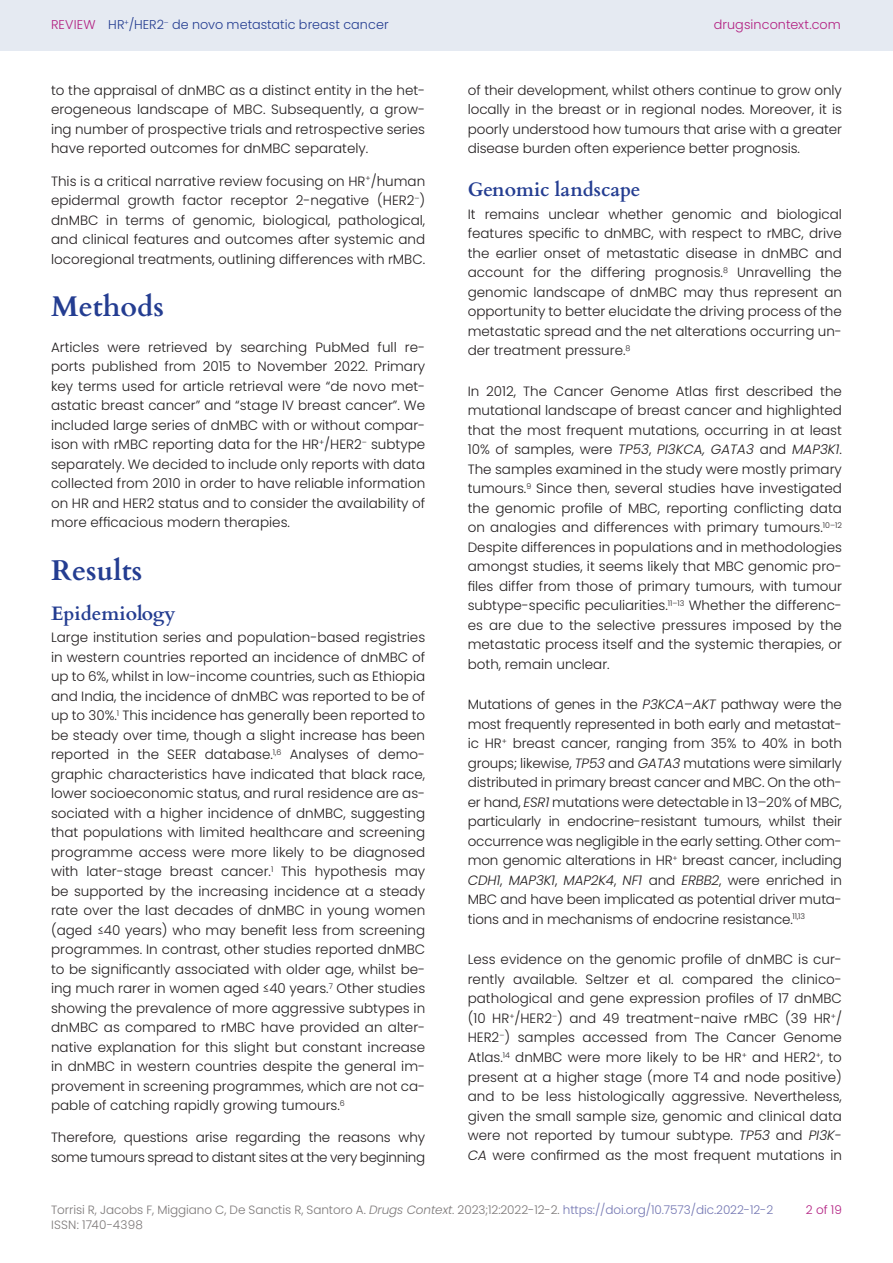
<style>
.page{position:relative;width:893px;height:1263px;background:#fff}
.page>*{position:absolute;margin:0;border:0;box-sizing:border-box;transform-origin:0 0}
.t1{font:700 28.5px "Cardo";color:#243d91}
.t2{font:700 19.5px "Cardo";color:#243d91}
.Body_Black{font:300 13.5px/19.5px "Poppins";color:#231f20;text-align:justify}
.Body_Black_First{font:300 13.5px/19.5px "Poppins";color:#231f20;text-align:justify}
.Body_Black-2{font:300 13.5px/19.5px "Poppins";letter-spacing:-.02em;color:#231f20}
.t3{font:300 12.75px "Poppins";letter-spacing:.01em;color:#243d91}
.t4{font:300 12.75px "Poppins";letter-spacing:.01em;color:#b21f81}
.t5{font:300 12px "Poppins";letter-spacing:-.005em;color:#7c7878}
.t6{font:300 12px "Poppins";letter-spacing:.015em;color:#7c7878}
.t7{font:300 12px "Poppins";color:#b21f81}
.s1{color:#b21f81}
.s2{font-style:italic}
.s3{color:#7376b2}
</style>
<div class="page">
<div style="left:0;top:0;width:893px;height:51px;background:#e5eaf2"></div>
<p class="t3" style="left:51px;top:17px;width:339px"><span class="s1">REVIEW</span> HR<sup>+</sup>/HER2<sup>–</sup> de novo metastatic breast cancer</p>
<p class="t4" style="left:714px;top:17px;width:129px">drugsincontext.com</p>
<p class="Body_Black" style="left:51px;top:81px;width:376px">to the appraisal of dnMBC as a distinct entity in the het&shy;erogeneous landscape of MBC. Subsequently, a grow&shy;ing number of prospective trials and retrospective series have reported outcomes for dnMBC separately.</p>
<p class="Body_Black" style="left:51px;top:171px;width:376px">This is a critical narrative review focusing on HR<sup>+</sup>/human epidermal growth factor receptor 2-negative (HER2<sup>–</sup>) dnMBC in terms of genomic, biological, pathological, and clinical features and outcomes after systemic and locoregional treatments, outlining differences with rMBC.</p>
<h1 class="t1" style="left:51px;top:283px;width:115px">Methods</h1>
<p class="Body_Black_First" style="left:51px;top:338px;width:376px">Articles were retrieved by searching PubMed full re&shy;ports published from 2015 to November 2022. Primary key terms used for article retrieval were “de novo met&shy;astatic breast cancer” and “stage IV breast cancer”. We included large series of dnMBC with or without compar&shy;ison with rMBC reporting data for the HR<sup>+</sup>/HER2<sup>–</sup> subtype separately. We decided to include only reports with data collected from 2010 in order to have reliable information on HR and HER2 status and to consider the availability of more efficacious modern therapies.</p>
<h1 class="t1" style="left:51px;top:547px;width:93px">Results</h1>
<h2 class="t2" style="left:51px;top:597px;width:126px">Epidemiology</h2>
<p class="Body_Black_First" style="left:51px;top:628px;width:376px">Large institution series and population-based registries in western countries reported an incidence of dnMBC of up to 6%, whilst in low-income countries, such as Ethiopia and India, the incidence of dnMBC was reported to be of up to 30%.<sup>1</sup> This incidence has generally been reported to be steady over time, though a slight increase has been reported in the SEER database.<sup>1,6</sup> Analyses of demo&shy;graphic characteristics have indicated that black race, lower socioeconomic status, and rural residence are as&shy;sociated with a higher incidence of dnMBC, suggesting that populations with limited healthcare and screening programme access were more likely to be diagnosed with later-stage breast cancer.<sup>1</sup> This hypothesis may be supported by the increasing incidence at a steady rate over the last decades of dnMBC in young women (aged ≤40 years) who may benefit less from screening programmes. In contrast, other studies reported dnMBC to be significantly associated with older age, whilst be&shy;ing much rarer in women aged ≤40 years.<sup>7</sup> Other studies showing the prevalence of more aggressive subtypes in dnMBC as compared to rMBC have provided an alter&shy;native explanation for this slight but constant increase in dnMBC in western countries despite the general im&shy;provement in screening programmes, which are not ca&shy;pable of catching rapidly growing tumours.<sup>6</sup></p>
<p class="Body_Black-2" style="left:51px;top:1128px;width:376px">Therefore, questions arise regarding the reasons why some tumours spread to distant sites at the very beginning</p>
<p class="Body_Black" style="left:468px;top:81px;width:376px">of their development, whilst others continue to grow only locally in the breast or in regional nodes. Moreover, it is poorly understood how tumours that arise with a greater disease burden often experience better prognosis.</p>
<h2 class="t2" style="left:468px;top:174px;width:174px">Genomic landscape</h2>
<p class="Body_Black_First" style="left:468px;top:204px;width:376px">It remains unclear whether genomic and biological features specific to dnMBC, with respect to rMBC, drive the earlier onset of metastatic disease in dnMBC and account for the differing prognosis.<sup>8</sup> Unravelling the genomic landscape of dnMBC may thus represent an opportunity to better elucidate the driving process of the metastatic spread and the net alterations occurring un&shy;der treatment pressure.<sup>8</sup></p>
<p class="Body_Black" style="left:468px;top:381px;width:376px">In 2012, The Cancer Genome Atlas first described the mutational landscape of breast cancer and highlighted that the most frequent mutations, occurring in at least 10% of samples, were <span class="s2">TP53</span>, <span class="s2">PI3KCA, GATA3</span> and <span class="s2">MAP3K1</span>.<br>The samples examined in the study were mostly primary tumours.<sup>9</sup> Since then, several studies have investigated the genomic profile of MBC, reporting conflicting data on analogies and differences with primary tumours.<sup>10–12<br></sup>Despite differences in populations and in methodologies amongst studies, it seems likely that MBC genomic pro&shy;files differ from those of primary tumours, with tumour subtype-specific peculiarities.<sup>11–13</sup> Whether the differenc&shy;es are due to the selective pressures imposed by the metastatic process itself and the systemic therapies, or both, remain unclear.</p>
<p class="Body_Black" style="left:468px;top:695px;width:376px">Mutations of genes in the <span class="s2">P3KCA</span>–<span class="s2">AKT</span> pathway were the most frequently represented in both early and metastat&shy;ic HR<sup>+</sup> breast cancer, ranging from 35% to 40% in both groups; likewise, <span class="s2">TP53</span> and <span class="s2">GATA3</span> mutations were similarly distributed in primary breast cancer and MBC. On the oth&shy;er hand, <span class="s2">ESR1</span> mutations were detectable in 13–20% of MBC, particularly in endocrine-resistant tumours, whilst their occurrence was negligible in the early setting. Other com&shy;mon genomic alterations in HR<sup>+</sup> breast cancer, including <span class="s2">CDH1</span>, <span class="s2">MAP3K1</span>, <span class="s2">MAP2K4</span>, <span class="s2">NF1</span> and <span class="s2">ERBB2</span>, were enriched in MBC and have been implicated as potential driver muta&shy;tions and in mechanisms of endocrine resistance.<sup>11,13</sup></p>
<p class="Body_Black" style="left:468px;top:950px;width:376px">Less evidence on the genomic profile of dnMBC is cur&shy;rently available. Seltzer et al. compared the clinico&shy;pathological and gene expression profiles of 17 dnMBC (10 HR<sup>+</sup>/HER2<sup>–</sup>) and 49 treatment-naive rMBC (39 HR<sup>+</sup>/ HER2<sup>–</sup>) samples accessed from The Cancer Genome Atlas.<sup>14</sup> dnMBC were more likely to be HR<sup>+</sup> and HER2<sup>+</sup>, to present at a higher stage (more T4 and node positive) and to be less histologically aggressive. Nevertheless, given the small sample size, genomic and clinical data were not reported by tumour subtype. <span class="s2">TP53</span> and <span class="s2">PI3K-CA</span> were confirmed as the most frequent mutations in</p>
<p class="t5" style="left:51px;top:1203px;width:724px">Torrisi R, Jacobs F, Miggiano C, De Sanctis R, Santoro A. <span class="s2">Drugs Context</span>. 2023;12:2022-12-2. <span class="s3">https://doi.org/10.7573/dic.2022-12-2</span></p>
<p class="t7" style="left:806px;top:1203px;width:38px">2 of 19</p>
<p class="t6" style="left:51px;top:1218px;width:93px">ISSN: 1740-4398</p>
</div>
